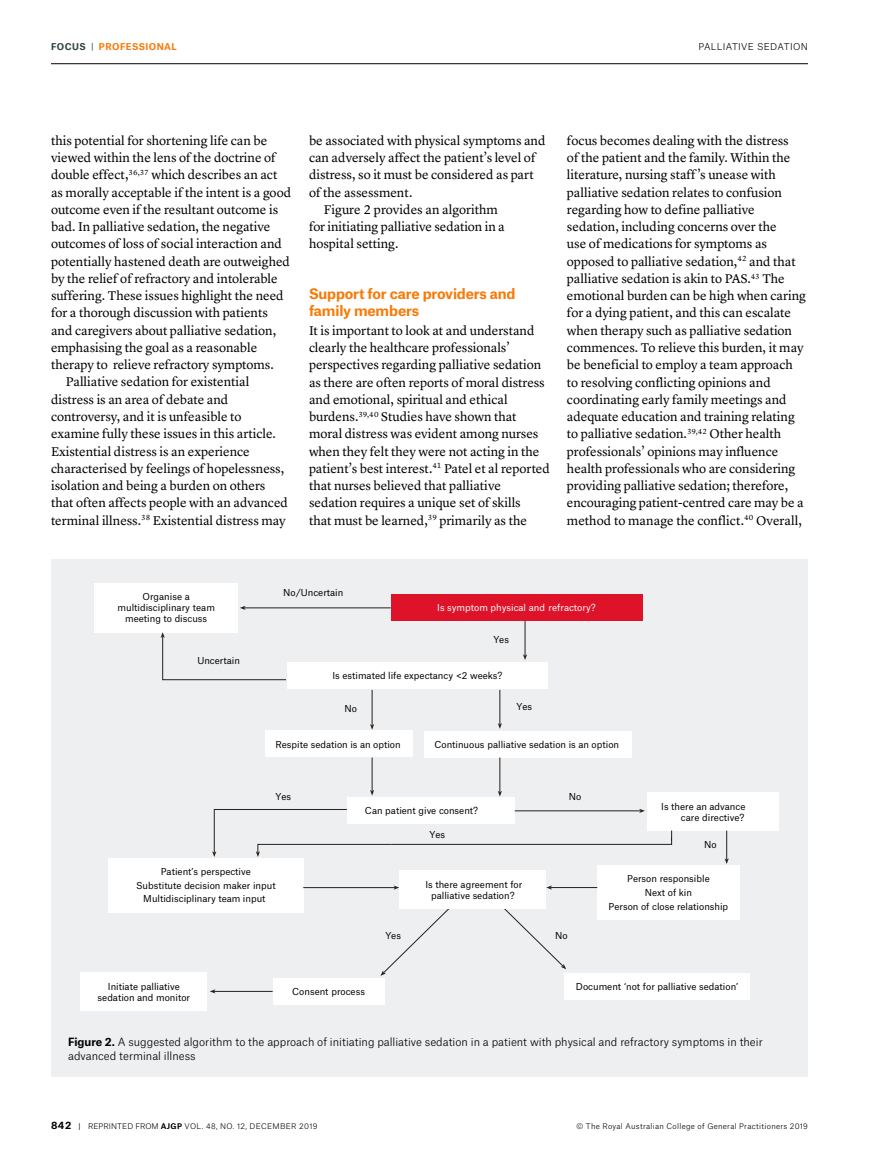
<style>
.page{position:relative;width:893px;height:1170px;background:#fff}
.page>*{position:absolute;margin:0;border:0;box-sizing:border-box;transform-origin:0 0}
.t1{font:700 13.8px/17.2px "Atlas Grotesk";letter-spacing:-.015em;color:#f77a07}
.t2{font:13.2px/17.2px "Lyon Text";color:#000}
.t3{font:300 10.8px/14px "Atlas Grotesk";color:#000}
.t4{font:700 9.75px "Atlas Grotesk";color:#000}
.t5{font:9.15px/11.1px "Atlas Grotesk";color:#000;text-align:center}
.t6{font:9.15px "Atlas Grotesk";color:#fff}
.t7{font:300 9px "Atlas Grotesk";letter-spacing:.035em;color:#000}
.t8{font:700 9px "Atlas Grotesk";letter-spacing:.05em;color:#f77a07}
.t9{font:300 7.5px "Atlas Grotesk";letter-spacing:.04em;color:#000}
.s1{color:#2d4141}
.s2{font-weight:400;color:#2d4141}
.s3{font-weight:700}
.s4{font-weight:400}
</style>
<div class="page">
<hr style="left:51px;top:63px;width:757px;height:1px;background:#000">
<div style="left:51px;top:559px;width:757px;height:518px;background:#eeeff0"></div>
<div style="left:391px;top:594px;width:251px;height:27px;background:#de1329"></div>
<div style="left:95px;top:583px;width:143px;height:49px;background:#fff"></div>
<div style="left:287px;top:662px;width:261px;height:27px;background:#fff"></div>
<div style="left:265px;top:730px;width:148px;height:27px;background:#fff"></div>
<div style="left:424px;top:730px;width:208px;height:27px;background:#fff"></div>
<div style="left:347px;top:796px;width:167px;height:27px;background:#fff"></div>
<div style="left:647px;top:792px;width:131px;height:38px;background:#fff"></div>
<div style="left:108px;top:857px;width:195px;height:55px;background:#fff"></div>
<div style="left:597px;top:864px;width:142px;height:55px;background:#fff"></div>
<div style="left:564px;top:972px;width:186px;height:27px;background:#fff"></div>
<div style="left:273px;top:977px;width:111px;height:27px;background:#fff"></div>
<div style="left:80px;top:972px;width:127px;height:38px;background:#fff"></div>
<hr style="left:244px;top:607px;width:147px;height:1px;background:#25201e">
<svg style="left:240px;top:605px;width:6px;height:5px"></svg>
<hr style="left:525px;top:621px;width:1px;height:34px;background:#25201e">
<svg style="left:523px;top:654px;width:4px;height:6px"></svg>
<hr style="left:372px;top:689px;width:1px;height:36px;background:#25201e">
<svg style="left:370px;top:724px;width:4px;height:5px"></svg>
<hr style="left:500px;top:689px;width:1px;height:35px;background:#25201e">
<svg style="left:498px;top:723px;width:4px;height:5px"></svg>
<hr style="left:372px;top:757px;width:1px;height:34px;background:#25201e">
<svg style="left:370px;top:789px;width:4px;height:6px"></svg>
<hr style="left:303px;top:887px;width:92px;height:1px;background:#25201e">
<svg style="left:394px;top:885px;width:5px;height:4px"></svg>
<hr style="left:500px;top:757px;width:1px;height:35px;background:#25201e">
<svg style="left:498px;top:790px;width:4px;height:6px"></svg>
<svg style="left:725px;top:830px;width:4px;height:34px"></svg>
<hr style="left:551px;top:887px;width:46px;height:1px;background:#25201e">
<svg style="left:546px;top:885px;width:6px;height:4px"></svg>
<svg style="left:381px;top:906px;width:70px;height:69px"></svg>
<svg style="left:496px;top:908px;width:70px;height:61px"></svg>
<hr style="left:214px;top:991px;width:59px;height:1px;background:#25201e">
<svg style="left:210px;top:989px;width:5px;height:4px"></svg>
<svg style="left:161px;top:632px;width:125px;height:48px"></svg>
<svg style="left:212px;top:808px;width:460px;height:48px"></svg>
<div style="left:400px;top:870px;width:146px;height:38px;background:#fff"></div>
<p class="t8" style="left:51px;top:40px;width:127px"><span class="s1">FOCUS</span> <span class="s2">|</span> PROFESSIONAL</p>
<p class="t7" style="left:698px;top:40px;width:111px">PALLIATIVE SEDATION</p>
<p class="t2" style="left:51px;top:131px;width:218px">this potential for shortening life can be</p>
<p class="t2" style="left:51px;top:148px;width:226px">viewed within the lens of the doctrine of</p>
<p class="t2" style="left:51px;top:165px;width:228px">double effect,<sup>36,37</sup> which describes an act</p>
<p class="t2" style="left:51px;top:182px;width:242px">as morally acceptable if the intent is a good</p>
<p class="t2" style="left:51px;top:200px;width:229px">outcome even if the resultant outcome is</p>
<p class="t2" style="left:51px;top:217px;width:221px">bad. In palliative sedation, the negative</p>
<p class="t2" style="left:51px;top:234px;width:232px">outcomes of loss of social interaction and</p>
<p class="t2" style="left:51px;top:251px;width:241px">potentially hastened death are outweighed</p>
<p class="t2" style="left:51px;top:269px;width:228px">by the relief of refractory and intolerable</p>
<p class="t2" style="left:51px;top:286px;width:234px">suffering. These issues highlight the need</p>
<p class="t2" style="left:51px;top:303px;width:218px">for a thorough discussion with patients</p>
<p class="t2" style="left:51px;top:320px;width:227px">and caregivers about palliative sedation,</p>
<p class="t2" style="left:51px;top:338px;width:208px">emphasising the goal as a reasonable</p>
<p class="t2" style="left:51px;top:355px;width:224px">therapy to relieve refractory symptoms.</p>
<p class="t2" style="left:66px;top:372px;width:185px">Palliative sedation for existential</p>
<p class="t2" style="left:51px;top:389px;width:179px">distress is an area of debate and</p>
<p class="t2" style="left:51px;top:407px;width:192px">controversy, and it is unfeasible to</p>
<p class="t2" style="left:51px;top:424px;width:226px">examine fully these issues in this article.</p>
<p class="t2" style="left:51px;top:441px;width:200px">Existential distress is an experience</p>
<p class="t2" style="left:51px;top:458px;width:235px">characterised by feelings of hopelessness,</p>
<p class="t2" style="left:51px;top:476px;width:216px">isolation and being a burden on others</p>
<p class="t2" style="left:51px;top:493px;width:239px">that often affects people with an advanced</p>
<p class="t2" style="left:51px;top:510px;width:236px">terminal illness.<sup>38</sup> Existential distress may</p>
<p class="t2" style="left:309px;top:131px;width:238px">be associated with physical symptoms and</p>
<p class="t2" style="left:309px;top:148px;width:228px">can adversely affect the patient’s level of</p>
<p class="t2" style="left:309px;top:165px;width:226px">distress, so it must be considered as part</p>
<p class="t2" style="left:309px;top:182px;width:105px">of the assessment.</p>
<p class="t2" style="left:324px;top:200px;width:176px">Figure 2 provides an algorithm</p>
<p class="t2" style="left:309px;top:217px;width:197px">for initiating palliative sedation in a</p>
<p class="t2" style="left:309px;top:234px;width:91px">hospital setting.</p>
<p class="t1" style="left:309px;top:283px;width:208px">Support for care providers and family members</p>
<p class="t2" style="left:309px;top:320px;width:242px">It is important to look at and understand clearly the healthcare professionals’ perspectives regarding palliative sedation as there are often reports of moral distress and emotional, spiritual and ethical burdens.<sup>39,40</sup> Studies have shown that moral distress was evident among nurses when they felt they were not acting in the patient’s best interest.<sup>41</sup> Patel et al reported that nurses believed that palliative sedation requires a unique set of skills<br>that must be learned,<sup>39</sup> primarily as the</p>
<p class="t2" style="left:567px;top:131px;width:240px">focus becomes dealing with the distress<br>of the patient and the family. Within the literature, nursing staff ’s unease with palliative sedation relates to confusion regarding how to define palliative sedation, including concerns over the<br>use of medications for symptoms as opposed to palliative sedation,<sup>42</sup> and that palliative sedation is akin to PAS.<sup>43</sup> The emotional burden can be high when caring for a dying patient, and this can escalate when therapy such as palliative sedation commences. To relieve this burden, it may be beneficial to employ a team approach to resolving conflicting opinions and coordinating early family meetings and adequate education and training relating to palliative sedation.<sup>39,42</sup> Other health professionals’ opinions may influence health professionals who are considering providing palliative sedation; therefore, encouraging patient-centred care may be a method to manage the conflict.<sup>40</sup> Overall,</p>
<p class="t5" style="left:118px;top:590px;width:99px">Organise a multidisciplinary team meeting to discuss</p>
<p class="t5" style="left:197px;top:654px;width:44px">Uncertain</p>
<p class="t5" style="left:283px;top:586px;width:62px">No/Uncertain</p>
<p class="t6" style="left:437px;top:600px;width:160px">Is symptom physical and refractory?</p>
<p class="t5" style="left:493px;top:632px;width:17px">Yes</p>
<p class="t5" style="left:332px;top:669px;width:172px">Is estimated life expectancy &lt;2 weeks?</p>
<p class="t5" style="left:345px;top:701px;width:14px">No</p>
<p class="t5" style="left:516px;top:699px;width:17px">Yes</p>
<p class="t5" style="left:276px;top:737px;width:127px">Respite sedation is an option</p>
<p class="t5" style="left:434px;top:737px;width:186px">Continuous palliative sedation is an option</p>
<p class="t5" style="left:276px;top:790px;width:17px">Yes</p>
<p class="t5" style="left:569px;top:790px;width:14px">No</p>
<p class="t5" style="left:429px;top:827px;width:17px">Yes</p>
<p class="t5" style="left:365px;top:804px;width:115px">Can patient give consent?</p>
<p class="t5" style="left:661px;top:799px;width:86px;text-align:right">Is there an advance care directive?</p>
<p class="t5" style="left:704px;top:838px;width:14px">No</p>
<p class="t5" style="left:136px;top:863px;width:141px;line-height:13.8px">Patient’s perspective<br>Substitute decision maker input<br>Multidisciplinary team input</p>
<p class="t5" style="left:609px;top:870px;width:121px;line-height:13.8px">Person responsible<br>Next of kin<br>Person of close relationship</p>
<p class="t5" style="left:425px;top:877px;width:98px">Is there agreement for palliative sedation?</p>
<p class="t5" style="left:98px;top:979px;width:94px">Initiate palliative sedation and monitor</p>
<p class="t5" style="left:292px;top:984px;width:74px">Consent process</p>
<p class="t5" style="left:385px;top:929px;width:17px">Yes</p>
<p class="t5" style="left:555px;top:929px;width:14px">No</p>
<p class="t5" style="left:576px;top:980px;width:164px">Document ‘not for palliative sedation’</p>
<p class="t3" style="left:68px;top:1033px;width:696px"><span class="s3">Figure 2.</span> A suggested algorithm to the approach of initiating palliative sedation in a patient with physical and refractory symptoms in their advanced terminal illness</p>
<p class="t4" style="left:51px;top:1116px;width:22px">842</p>
<p class="t9" style="left:78px;top:1119px;width:241px"><span class="s4">|</span> REPRINTED FROM <span class="s3">AJGP</span> VOL. 48, NO. 12, DECEMBER 2019</p>
<p class="t9" style="left:577px;top:1119px;width:233px">© The Royal Australian College of General Practitioners 2019</p>
</div>
